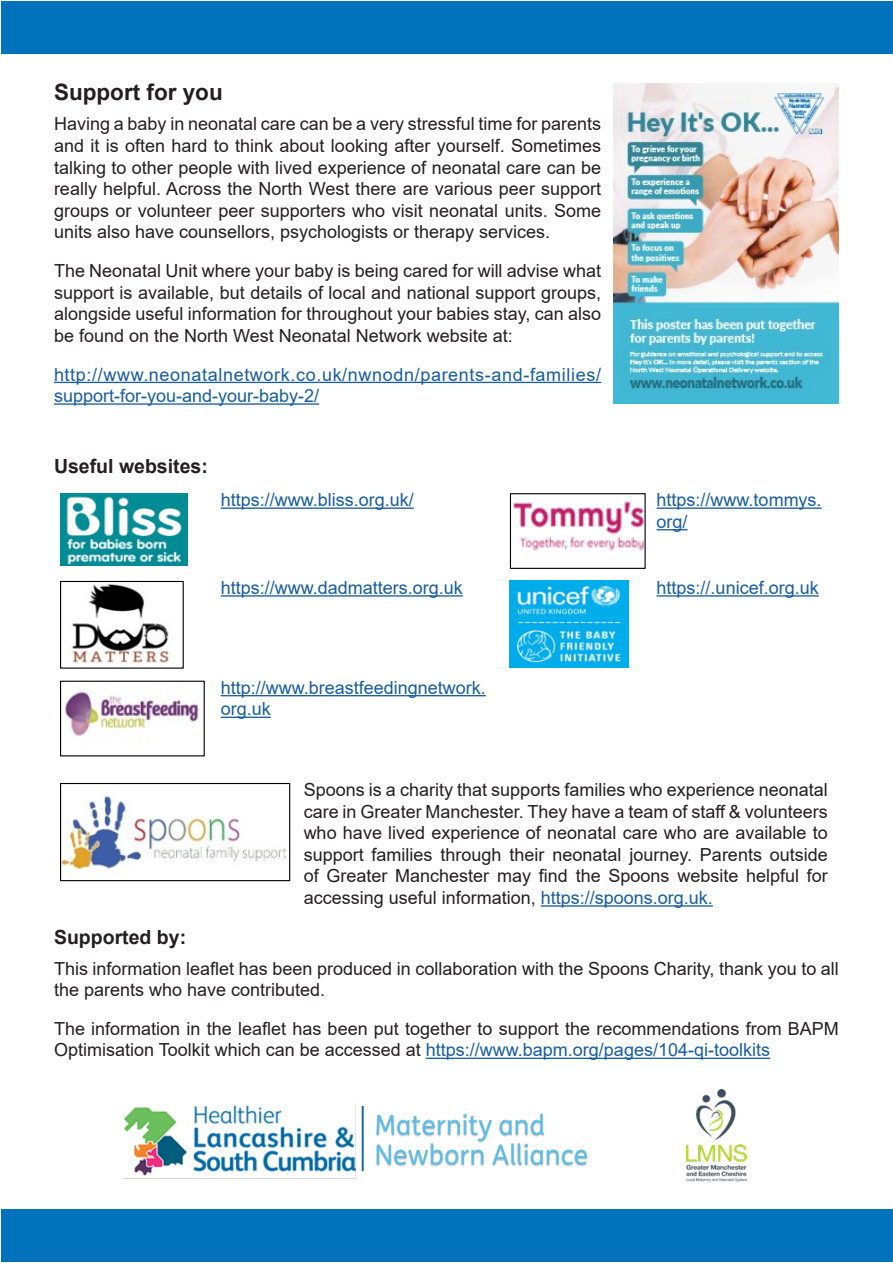
<style>
.page{position:relative;width:893px;height:1263px;background:#fff}
.page>*{position:absolute;margin:0;border:0;box-sizing:border-box;transform-origin:0 0}
.Title_Heading{font:700 22.5px "Arial";color:#231f20}
.Sub_Heading{font:700 19.5px "Arial";color:#231f20}
.Table{font:18px/21.6px "Arial";color:#231f20;text-align:justify}
.Table-2{font:18px/21.6px "Arial";color:#175d9e}
.Table-3{font:18px/21.6px "Arial";letter-spacing:.035em;color:#175d9e}
.s1{color:#175d9e}
</style>
<div class="page">
<div style="left:1px;top:1px;width:891px;height:52px;background:#0072bc"></div>
<div style="left:1px;top:1210px;width:891px;height:52px;background:#0072bc"></div>
<hr style="left:54px;top:382px;width:547px;height:1px;background:#175d9e">
<hr style="left:54px;top:403px;width:265px;height:2px;background:#175d9e">
<hr style="left:426px;top:1058px;width:344px;height:1px;background:#175d9e">
<img style="left:60px;top:493px;width:128px;height:72px">
<hr style="left:221px;top:507px;width:193px;height:2px;background:#175d9e">
<img style="left:513px;top:501px;width:131px;height:50px">
<div style="left:510px;top:493px;width:136px;height:76px;border:1px solid #000"></div>
<hr style="left:657px;top:507px;width:165px;height:2px;background:#175d9e">
<hr style="left:657px;top:529px;width:31px;height:1px;background:#175d9e">
<img style="left:72px;top:584px;width:99px;height:82px">
<div style="left:60px;top:581px;width:124px;height:88px;border:1px solid #000"></div>
<hr style="left:221px;top:595px;width:242px;height:2px;background:#175d9e">
<img style="left:510px;top:581px;width:118px;height:87px">
<hr style="left:657px;top:595px;width:162px;height:2px;background:#175d9e">
<img style="left:64px;top:691px;width:135px;height:46px">
<div style="left:60px;top:681px;width:145px;height:75px;border:1px solid #000"></div>
<hr style="left:221px;top:695px;width:265px;height:1px;background:#175d9e">
<hr style="left:221px;top:717px;width:50px;height:1px;background:#175d9e">
<img style="left:62px;top:795px;width:225px;height:77px">
<div style="left:60px;top:783px;width:230px;height:98px;border:1px solid #000"></div>
<hr style="left:541px;top:905px;width:172px;height:2px;background:#175d9e">
<img style="left:614px;top:84px;width:225px;height:319px">
<img style="left:686px;top:1090px;width:60px;height:91px">
<img style="left:123px;top:1103px;width:465px;height:76px">
<p class="Title_Heading" style="left:54px;top:77px;width:170px">Support for you</p>
<p class="Table" style="left:54px;top:113px;width:549px">Having a baby in neonatal care can be a very stressful time for parents and it is often hard to think about looking after yourself. Sometimes talking to other people with lived experience of neonatal care can be really helpful. Across the North West there are various peer support groups or volunteer peer supporters who visit neonatal units. Some units also have counsellors, psychologists or therapy services.</p>
<p class="Table" style="left:54px;top:260px;width:549px">The Neonatal Unit where your baby is being cared for will advise what support is available, but details of local and national support groups, alongside useful information for throughout your babies stay, can also be found on the North West Neonatal Network website at:</p>
<p class="Table-3" style="left:54px;top:363px;width:549px">http://www.neonatalnetwork.co.uk/nwnodn/parents-and-families/ support-for-you-and-your-baby-2/</p>
<p class="Sub_Heading" style="left:54px;top:452px;width:155px">Useful websites:</p>
<p class="Table-2" style="left:221px;top:489px;width:195px">https://www.bliss.org.uk/</p>
<p class="Table-2" style="left:657px;top:489px;width:167px">https://www.tommys. org/</p>
<p class="Table-2" style="left:221px;top:577px;width:244px">https://www.dadmatters.org.uk</p>
<p class="Table-2" style="left:657px;top:577px;width:164px">https://.unicef.org.uk</p>
<p class="Table-2" style="left:221px;top:676px;width:267px">http://www.breastfeedingnetwork. org.uk</p>
<p class="Table" style="left:304px;top:779px;width:526px">Spoons is a charity that supports families who experience neonatal care in Greater Manchester. They have a team of staff &amp; volunteers who have lived experience of neonatal care who are available to support families through their neonatal journey. Parents outside of Greater Manchester may find the Spoons website helpful for accessing useful information, <span class="s1">https://spoons.org.uk.</span></p>
<p class="Sub_Heading" style="left:54px;top:924px;width:134px">Supported by:</p>
<p class="Table" style="left:54px;top:957px;width:786px">This information leaflet has been produced in collaboration with the Spoons Charity, thank you to all the parents who have contributed.</p>
<p class="Table" style="left:54px;top:1017px;width:786px">The information in the leaflet has been put together to support the recommendations from BAPM<br>Optimisation Toolkit which can be accessed at <span class="s1">https://www.bapm.org/pages/104-qi-toolkits</span></p>
</div>
